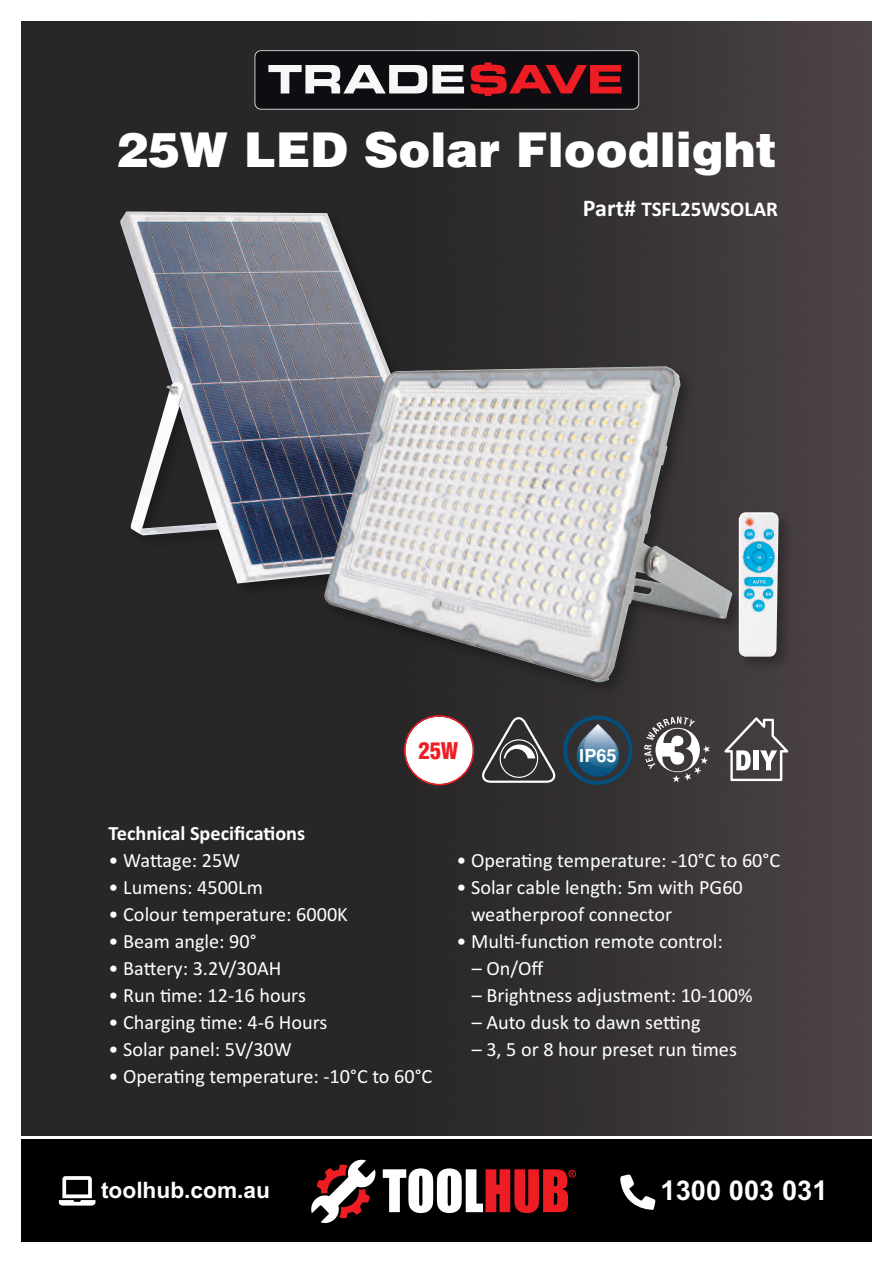
<style>
.page{position:relative;width:893px;height:1263px;background:#fff}
.page>*{position:absolute;margin:0;border:0;box-sizing:border-box;transform-origin:0 0}
.t1{font:900 48px "Helvetica";color:#fff}
.t2{font:700 27.3px "Arial";color:#fff}
.t3{font:700 22.65px "Arial";color:#fff}
.t4{font:900 condensed 22.5px "Helvetica";color:#ee1d23}
.t5{font:700 21px "Calibri";color:#fff}
.t6{font:20.25px/27px "Calibri";color:#fff}
.t7{font:700 20.25px "Calibri";color:#fff}
.t8{font:700 18.15px "Helvetica";color:#fff}
.s1{font-size:24px}
</style>
<div class="page">
<img style="left:21px;top:21px;width:851px;height:1114px">
<svg style="left:255px;top:51px;width:383px;height:58px;background:#4f3237"></svg>
<div style="left:255px;top:50px;width:384px;height:60px;border:2px solid #fff;border-radius:6px"></div>
<img style="left:98px;top:191px;width:710px;height:523px">
<img style="left:120px;top:211px;width:658px;height:471px">
<svg style="left:482px;top:717px;width:73px;height:66px;background:#504e4f"></svg>
<svg style="left:563px;top:716px;width:69px;height:69px;background:#345165"></svg>
<svg style="left:644px;top:716px;width:66px;height:66px"></svg>
<svg style="left:404px;top:715px;width:70px;height:70px"></svg>
<svg style="left:724px;top:717px;width:64px;height:64px"></svg>
<div style="left:21px;top:1140px;width:851px;height:102px;background:#000"></div>
<svg style="left:383px;top:1168px;width:193px;height:45px"></svg>
<svg style="left:311px;top:1160px;width:64px;height:63px"></svg>
<svg style="left:620px;top:1174px;width:36px;height:36px"></svg>
<svg style="left:59px;top:1176px;width:36px;height:29px"></svg>
<h1 class="t1" style="left:116px;top:123px;width:663px">25W LED Solar Floodlight</h1>
<p class="t5" style="left:583px;top:197px;width:196px"><span class="s1">Part#</span> TSFL25WSOLAR</p>
<p class="t4" style="left:418px;top:738px;width:41px">25W</p>
<p class="t8" style="left:579px;top:749px;width:39px">IP65</p>
<p class="t7" style="left:109px;top:821px;width:198px">Technical Specifications</p>
<p class="t6" style="left:109px;top:846px;width:133px">• Wattage: 25W</p>
<p class="t6" style="left:109px;top:873px;width:156px">• Lumens: 4500Lm</p>
<p class="t6" style="left:109px;top:900px;width:241px">• Colour temperature: 6000K</p>
<p class="t6" style="left:109px;top:927px;width:150px">• Beam angle: 90°</p>
<p class="t6" style="left:109px;top:954px;width:174px">• Battery: 3.2V/30AH</p>
<p class="t6" style="left:109px;top:981px;width:199px">• Run time: 12-16 hours</p>
<p class="t6" style="left:109px;top:1008px;width:220px">• Charging time: 4-6 Hours</p>
<p class="t6" style="left:109px;top:1035px;width:185px">• Solar panel: 5V/30W</p>
<p class="t6" style="left:109px;top:1062px;width:325px">• Operating temperature: -10°C to 60°C</p>
<p class="t6" style="left:456px;top:846px;width:325px">• Operating temperature: -10°C to 60°C</p>
<p class="t6" style="left:471px;top:873px;width:273px;text-indent:-15px">• Solar cable length: 5m with PG60 weatherproof connector</p>
<p class="t6" style="left:456px;top:927px;width:268px">• Multi-function remote control:</p>
<p class="t6" style="left:472px;top:954px;width:73px">– On/Off</p>
<p class="t6" style="left:472px;top:981px;width:282px">– Brightness adjustment: 10-100%</p>
<p class="t6" style="left:472px;top:1008px;width:230px">– Auto dusk to dawn setting</p>
<p class="t6" style="left:472px;top:1035px;width:267px">– 3, 5 or 8 hour preset run times</p>
<p class="t3" style="left:101px;top:1175px;width:170px">toolhub.com.au</p>
<h2 class="t2" style="left:661px;top:1172px;width:168px">1300 003 031</h2>
</div>
